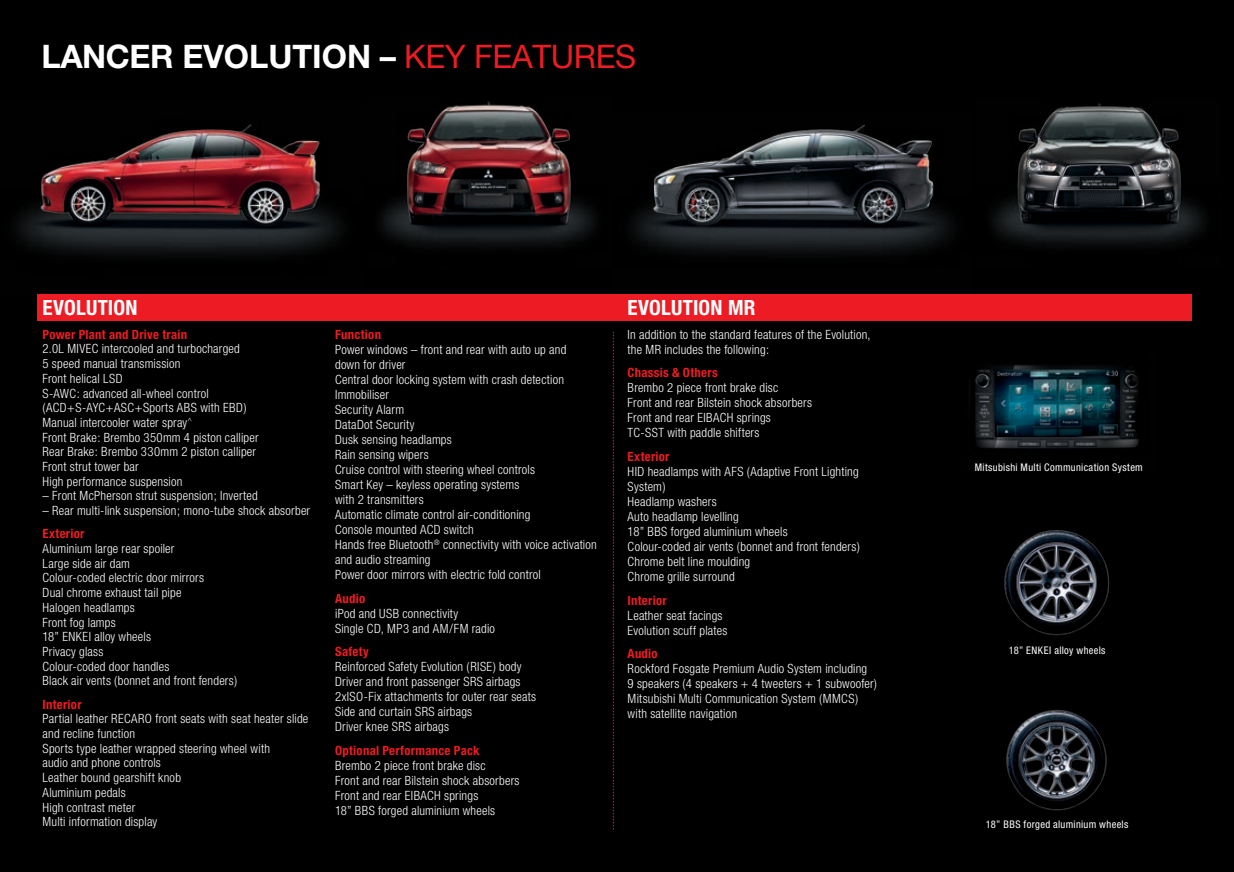
<style>
.page{position:relative;width:1234px;height:872px;background:#fff}
.page>*{position:absolute;margin:0;border:0;box-sizing:border-box;transform-origin:0 0}
.t1{font:700 32.4px "Helvetica Neue";letter-spacing:-.01em;color:#fff}
.t2{font:32.4px "Helvetica Neue";color:#ed1c24}
.t3{font:700 condensed 21px "Helvetica Neue";letter-spacing:.01em;color:#fff}
.t4{font:300 condensed 12.75px/15px "Helvetica Neue";letter-spacing:.015em;color:#fff}
.t5{font:700 condensed 12.75px "Helvetica Neue";letter-spacing:.02em;color:#ed1c24}
.t6{font:condensed 10.5px "Helvetica Neue";letter-spacing:.035em;color:#fff}
.s1{font-weight:700;color:#fff}
</style>
<div class="page">
<div style="left:0;top:0;width:1233px;height:872px;background:#000"></div>
<div style="left:37px;top:294px;width:1154px;height:27px;background:#ed1c24"></div>
<svg style="left:613px;top:332px;width:1px;height:497px"></svg>
<img style="left:17px;top:124px;width:323px;height:131px">
<img style="left:381px;top:101px;width:214px;height:145px">
<img style="left:993px;top:103px;width:212px;height:142px">
<img style="left:975px;top:365px;width:164px;height:84px">
<img style="left:1004px;top:530px;width:106px;height:106px">
<img style="left:1006px;top:710px;width:101px;height:101px">
<img style="left:632px;top:124px;width:319px;height:130px">
<h1 class="t1" style="left:42px;top:37px;width:204px">LANCER EVOLUTION</h1>
<h1 class="t2" style="left:380px;top:37px;width:46px"><span class="s1">–</span> KEY</h1>
<h1 class="t2" style="left:474px;top:37px;width:98px">FEATURES</h1>
<h2 class="t3" style="left:43px;top:295px;width:96px">EVOLUTION</h2>
<p class="t5" style="left:43px;top:326px;width:146px">Power Plant and Drive train</p>
<p class="t4" style="left:43px;top:341px;width:217px">2.0L MIVEC intercooled and turbocharged<br>5 speed manual transmission<br>Front helical LSD<br>S-AWC: advanced all-wheel control (ACD+S-AYC+ASC+Sports ABS with EBD)<br>Manual intercooler water spray<sup>^<br></sup>Front Brake: Brembo 350mm 4 piston calliper Rear Brake: Brembo 330mm 2 piston calliper Front strut tower bar<br>High performance suspension</p>
<p class="t4" style="left:43px;top:488px;width:217px">– Front McPherson strut suspension; Inverted</p>
<p class="t4" style="left:43px;top:503px;width:269px">– Rear multi-link suspension; mono-tube shock absorber</p>
<p class="t5" style="left:43px;top:526px;width:43px">Exterior</p>
<p class="t4" style="left:43px;top:541px;width:196px">Aluminium large rear spoiler<br>Large side air dam<br>Colour-coded electric door mirrors<br>Dual chrome exhaust tail pipe<br>Halogen headlamps<br>Front fog lamps<br>18” ENKEI alloy wheels<br>Privacy glass<br>Colour-coded door handles<br>Black air vents (bonnet and front fenders)</p>
<p class="t5" style="left:43px;top:696px;width:41px">Interior</p>
<p class="t4" style="left:43px;top:711px;width:267px">Partial leather RECARO front seats with seat heater slide and recline function<br>Sports type leather wrapped steering wheel with<br>audio and phone controls<br>Leather bound gearshift knob<br>Aluminium pedals<br>High contrast meter<br>Multi information display</p>
<p class="t5" style="left:335px;top:327px;width:47px">Function</p>
<p class="t4" style="left:335px;top:342px;width:263px">Power windows – front and rear with auto up and<br>down for driver<br>Central door locking system with crash detection<br>Immobiliser<br>Security Alarm<br>DataDot Security<br>Dusk sensing headlamps<br>Rain sensing wipers<br>Cruise control with steering wheel controls<br>Smart Key – keyless operating systems<br>with 2 transmitters<br>Automatic climate control air-conditioning<br>Console mounted ACD switch<br>Hands free Bluetooth<sup>®</sup> connectivity with voice activation and audio streaming<br>Power door mirrors with electric fold control</p>
<p class="t5" style="left:335px;top:590px;width:32px">Audio</p>
<p class="t4" style="left:335px;top:605px;width:161px">iPod and USB connectivity<br>Single CD, MP3 and AM/FM radio</p>
<p class="t5" style="left:335px;top:644px;width:35px">Safety</p>
<p class="t4" style="left:335px;top:659px;width:202px">Reinforced Safety Evolution (RISE) body Driver and front passenger SRS airbags 2xISO-Fix attachments for outer rear seats Side and curtain SRS airbags<br>Driver knee SRS airbags</p>
<p class="t5" style="left:335px;top:742px;width:146px">Optional Performance Pack</p>
<p class="t4" style="left:335px;top:757px;width:186px">Brembo 2 piece front brake disc<br>Front and rear Bilstein shock absorbers Front and rear EIBACH springs<br>18” BBS forged aluminium wheels</p>
<h2 class="t3" style="left:627px;top:295px;width:129px">EVOLUTION MR</h2>
<p class="t4" style="left:627px;top:327px;width:244px">In addition to the standard features of the Evolution, the MR includes the following:</p>
<p class="t5" style="left:627px;top:365px;width:92px">Chassis &amp; Others</p>
<p class="t4" style="left:627px;top:380px;width:186px">Brembo 2 piece front brake disc<br>Front and rear Bilstein shock absorbers<br>Front and rear EIBACH springs<br>TC-SST with paddle shifters</p>
<p class="t5" style="left:627px;top:449px;width:43px">Exterior</p>
<p class="t4" style="left:627px;top:464px;width:234px">HID headlamps with AFS (Adaptive Front Lighting<br>System)<br>Headlamp washers<br>Auto headlamp levelling<br>18” BBS forged aluminium wheels<br>Colour-coded air vents (bonnet and front fenders)<br>Chrome belt line moulding<br>Chrome grille surround</p>
<p class="t5" style="left:627px;top:592px;width:41px">Interior</p>
<p class="t4" style="left:627px;top:607px;width:101px">Leather seat facings<br>Evolution scuff plates</p>
<p class="t5" style="left:627px;top:646px;width:32px">Audio</p>
<p class="t4" style="left:627px;top:661px;width:251px">Rockford Fosgate Premium Audio System including<br>9 speakers (4 speakers + 4 tweeters + 1 subwoofer)<br>Mitsubishi Multi Communication System (MMCS) with satellite navigation</p>
<p class="t6" style="left:974px;top:461px;width:169px">Mitsubishi Multi Communication System</p>
<p class="t6" style="left:1008px;top:644px;width:98px">18” ENKEI alloy wheels</p>
<p class="t6" style="left:985px;top:818px;width:144px">18” BBS forged aluminium wheels</p>
</div>
